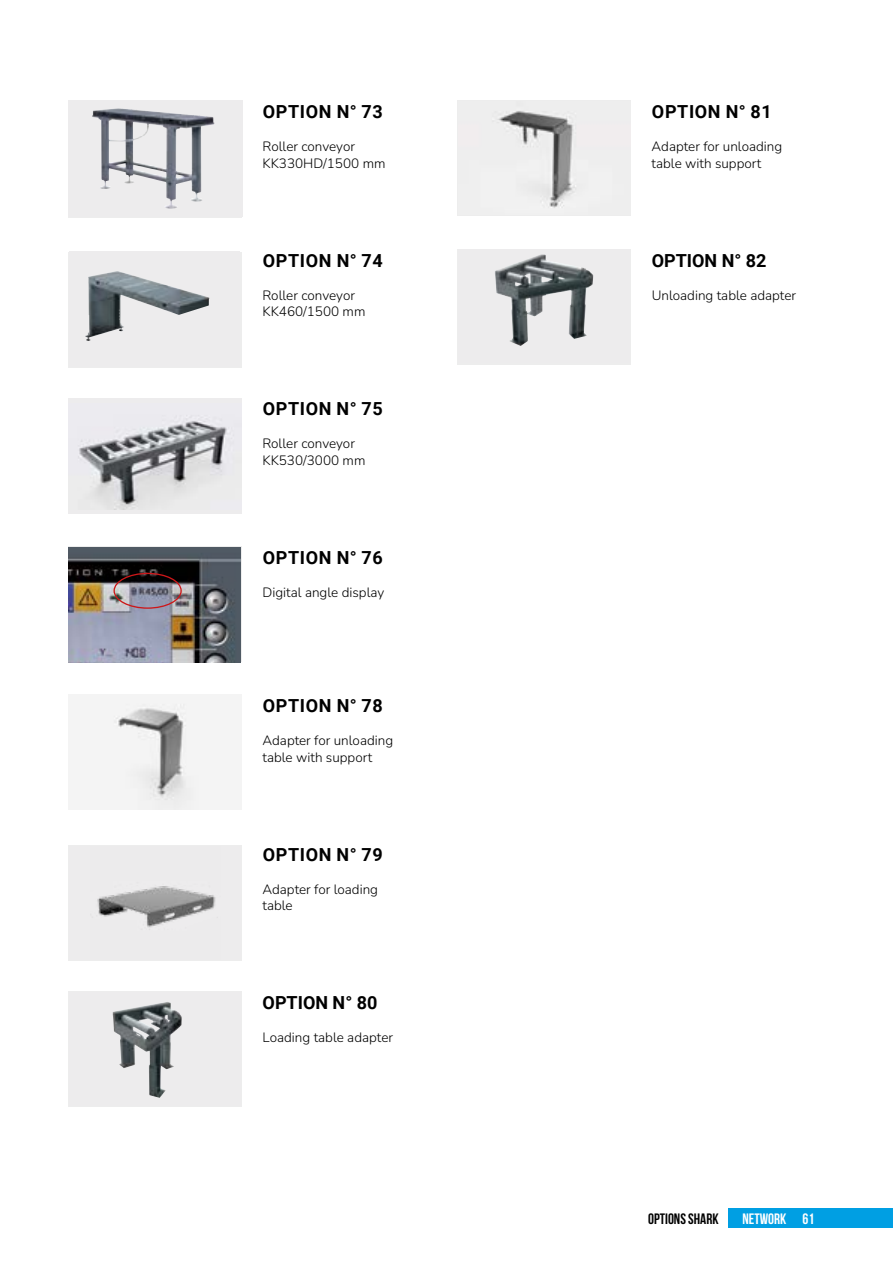
<style>
.page{position:relative;width:893px;height:1263px;background:#fff}
.page>*{position:absolute;margin:0;border:0;box-sizing:border-box;transform-origin:0 0}
.t1{font:700 18px "Roboto";letter-spacing:.035em;color:#000}
.t2{font:700 18px "Roboto";color:#000}
.t3{font:700 15px "Bebas Neue";color:#000}
.t4{font:700 15px "Bebas Neue";color:#fff}
.t5{font:200 13.5px/16.5px "Nunito";color:#000}
</style>
<div class="page">
<svg style="left:68px;top:546px;width:173px;height:116px"></svg>
<img style="left:69px;top:547px;width:171px;height:115px">
<div style="left:113px;top:573px;width:69px;height:36px;border:1px solid #cd1719;border-radius:50%"></div>
<div style="left:68px;top:100px;width:174px;height:117px;background:#edeced"></div>
<img style="left:92px;top:108px;width:122px;height:101px">
<div style="left:69px;top:251px;width:171px;height:116px;background:#edeced"></div>
<img style="left:85px;top:271px;width:124px;height:70px">
<img style="left:68px;top:694px;width:173px;height:116px">
<div style="left:68px;top:398px;width:173px;height:116px;background:#edeced"></div>
<img style="left:78px;top:419px;width:151px;height:90px">
<div style="left:68px;top:845px;width:173px;height:116px;background:#ededed"></div>
<div style="left:457px;top:100px;width:173px;height:116px;background:#ededed"></div>
<div style="left:68px;top:992px;width:173px;height:115px;background:#ededed"></div>
<div style="left:457px;top:249px;width:173px;height:115px;background:#ededed"></div>
<img style="left:97px;top:886px;width:119px;height:44px">
<img style="left:498px;top:111px;width:78px;height:97px">
<img style="left:113px;top:1002px;width:69px;height:96px">
<img style="left:495px;top:254px;width:98px;height:92px">
<div style="left:728px;top:1208px;width:165px;height:20px;background:#009fe3"></div>
<h1 class="t1" style="left:263px;top:99px;width:121px">OPTION N° 73</h1>
<p class="t5" style="left:263px;top:138px;width:124px">Roller conveyor<br>KK330HD/1500 mm</p>
<h1 class="t1" style="left:263px;top:248px;width:121px">OPTION N° 74</h1>
<p class="t5" style="left:263px;top:286px;width:104px">Roller conveyor<br>KK460/1500 mm</p>
<h1 class="t1" style="left:263px;top:396px;width:121px">OPTION N° 75</h1>
<p class="t5" style="left:262px;top:435px;width:104px">Roller conveyor<br>KK530/3000 mm</p>
<h1 class="t1" style="left:263px;top:545px;width:121px">OPTION N° 76</h1>
<p class="t5" style="left:263px;top:583px;width:123px">Digital angle display</p>
<h1 class="t1" style="left:263px;top:693px;width:121px">OPTION N° 78</h1>
<p class="t5" style="left:263px;top:732px;width:132px">Adapter for unloading table with support</p>
<h1 class="t1" style="left:263px;top:842px;width:121px">OPTION N° 79</h1>
<p class="t5" style="left:262px;top:880px;width:117px">Adapter for loading table</p>
<h1 class="t2" style="left:263px;top:990px;width:116px">OPTION N° 80</h1>
<p class="t5" style="left:263px;top:1029px;width:132px">Loading table adapter</p>
<h1 class="t1" style="left:652px;top:99px;width:121px">OPTION N° 81</h1>
<p class="t5" style="left:652px;top:138px;width:132px">Adapter for unloading table with support</p>
<h1 class="t2" style="left:652px;top:248px;width:116px">OPTION N° 82</h1>
<p class="t5" style="left:652px;top:286px;width:146px">Unloading table adapter</p>
<p class="t3" style="left:648px;top:1210px;width:72px">OPTIONS SHARK</p>
<p class="t4" style="left:742px;top:1210px;width:74px">NETWORK 61</p>
</div>
